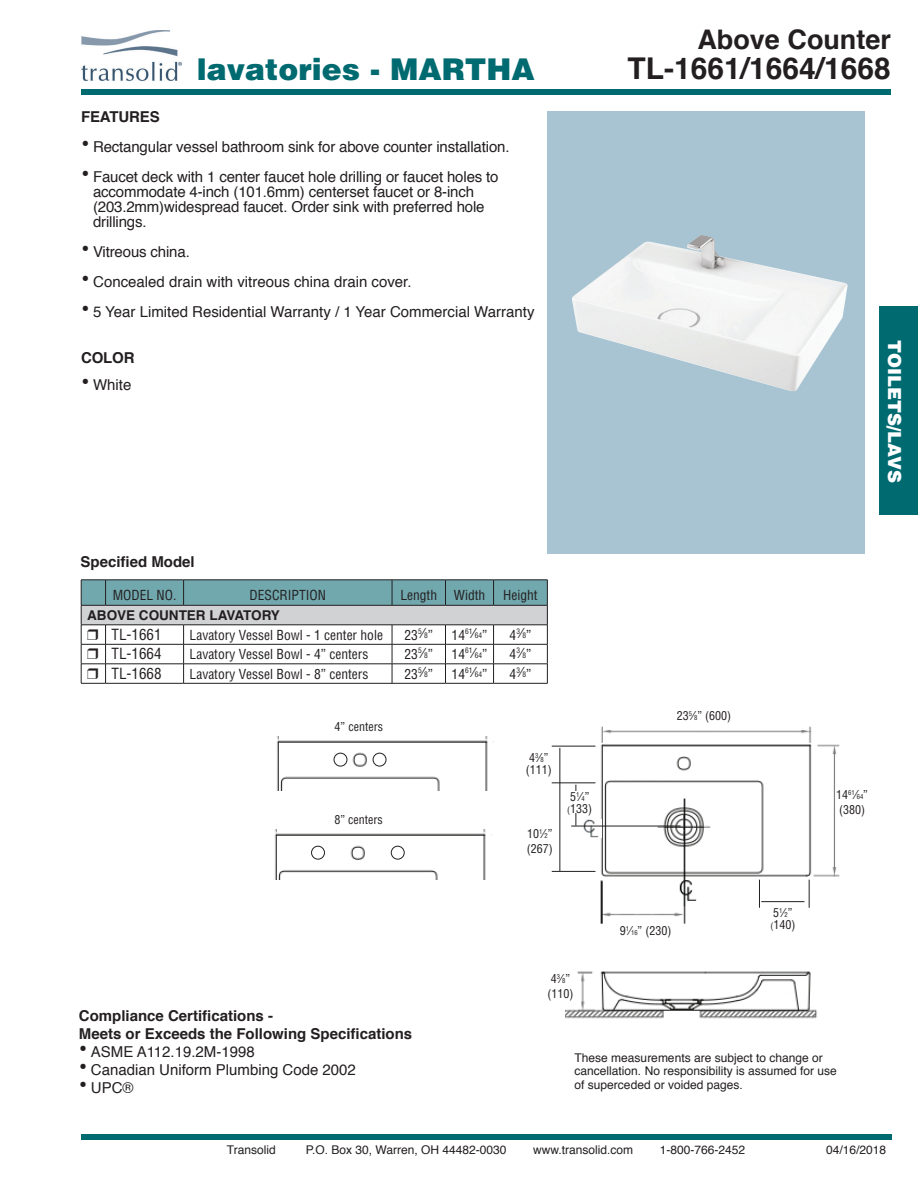
<style>
.page{position:relative;width:918px;height:1188px;background:#fff}
.page>*{position:absolute;margin:0;border:0;box-sizing:border-box;transform-origin:0 0}
.t1{font:900 30px "Helvetica";color:#006a71}
.t2{font:700 30px "Helvetica";color:#231f20}
.t3{font:700 27px "Helvetica";color:#231f20}
.t4{font:900 18px "Helvetica";color:#fff}
.t5{font:15px/15px "Helvetica";letter-spacing:-.01em;color:#231f20}
.t6{font:700 15px/18px "Helvetica";color:#231f20}
.t7{font:condensed 15px "Helvetica";color:#231f20}
.t8{font:condensed 13.5px "Helvetica";color:#231f20}
.t9{font:700 13.5px "Helvetica";color:#231f20}
.t10{font:12px/13.5px "Helvetica";color:#231f20}
.t11{font:condensed 12px/15px "Helvetica";color:#231f20}
.s1{font-size:24px}
.s2{font-size:7.35px}
.s3{font-size:6.6px}
.s4{font-size:9px}
</style>
<div class="page">
<div style="left:880px;top:307px;width:38px;height:208px;background:#006a71"></div>
<img style="left:81px;top:31px;width:100px;height:50px">
<div style="left:547px;top:111px;width:318px;height:442px;background:#a8c4d2"></div>
<img style="left:572px;top:235px;width:276px;height:156px">
<div style="left:81px;top:89px;width:810px;height:6px;background:#006a71"></div>
<div style="left:81px;top:1134px;width:810px;height:5px;background:#006a71"></div>
<img style="left:276px;top:737px;width:218px;height:54px">
<div style="left:334px;top:753px;width:13px;height:13px;border:1px solid #231f20;border-radius:50%"></div>
<div style="left:373px;top:753px;width:13px;height:13px;border:1px solid #231f20;border-radius:50%"></div>
<img style="left:274px;top:830px;width:218px;height:49px">
<div style="left:311px;top:846px;width:14px;height:14px;border:1px solid #231f20;border-radius:50%"></div>
<div style="left:391px;top:846px;width:14px;height:14px;border:1px solid #231f20;border-radius:50%"></div>
<img style="left:595px;top:726px;width:245px;height:198px">
<img style="left:566px;top:971px;width:252px;height:48px">
<hr style="left:576px;top:785px;width:1px;height:41px;background:#231f20">
<img style="left:581px;top:819px;width:20px;height:19px">
<hr style="left:571px;top:826px;width:110px;height:1px;background:#231f20">
<hr style="left:761px;top:901px;width:43px;height:1px;background:#231f20">
<div style="left:565px;top:791px;width:30px;height:22px;background:#fff"></div>
<hr style="left:552px;top:782px;width:43px;height:1px;background:#231f20">
<hr style="left:552px;top:871px;width:43px;height:1px;background:#231f20">
<hr style="left:559px;top:748px;width:1px;height:123px;background:#231f20">
<hr style="left:552px;top:746px;width:43px;height:1px;background:#231f20">
<svg style="left:759px;top:880px;width:1px;height:28px"></svg>
<svg style="left:809px;top:880px;width:1px;height:28px"></svg>
<div style="left:768px;top:908px;width:30px;height:21px;background:#fff"></div>
<svg style="left:81px;top:580px;width:467px;height:104px"></svg>
<h1 class="t1" style="left:197px;top:50px;width:339px">lavatories - MARTHA</h1>
<p class="t6" style="left:81px;top:108px;width:80px">FEATURES</p>
<p class="t5" style="left:81px;top:139px;width:430px"><span class="s1">•</span> Rectangular vessel bathroom sink for above counter installation.</p>
<p class="t5" style="left:93px;top:169px;width:407px;text-indent:-12px"><span class="s1">•</span> Faucet deck with 1 center faucet hole drilling or faucet holes to accommodate 4-inch (101.6mm) centerset faucet or 8-inch (203.2mm)widespread faucet. Order sink with preferred hole drillings.</p>
<p class="t5" style="left:81px;top:244px;width:110px"><span class="s1">•</span> Vitreous china.</p>
<p class="t5" style="left:81px;top:274px;width:332px"><span class="s1">•</span> Concealed drain with vitreous china drain cover.</p>
<p class="t5" style="left:81px;top:304px;width:455px"><span class="s1">•</span> 5 Year Limited Residential Warranty / 1 Year Commercial Warranty</p>
<p class="t6" style="left:81px;top:349px;width:55px">COLOR</p>
<p class="t5" style="left:81px;top:378px;width:52px"><span class="s1">•</span> White</p>
<h2 class="t3" style="left:697px;top:18px;width:195px">Above Counter</h2>
<h1 class="t2" style="left:627px;top:44px;width:265px">TL-1661/1664/1668</h1>
<p class="t4" style="left:906px;top:340px;width:144px;rotate:90deg">TOILETS/LAVS</p>
<p class="t6" style="left:81px;top:553px;width:116px">Specified Model</p>
<p class="t8" style="left:113px;top:587px;width:65px">MODEL NO.</p>
<p class="t8" style="left:250px;top:587px;width:78px">DESCRIPTION</p>
<p class="t8" style="left:400px;top:587px;width:86px">Length Width</p>
<p class="t8" style="left:503px;top:587px;width:36px">Height</p>
<p class="t9" style="left:87px;top:605px;width:194px">ABOVE COUNTER LAVATORY</p>
<p class="t7" style="left:112px;top:625px;width:51px">TL-1661</p>
<p class="t8" style="left:190px;top:626px;width:195px">Lavatory Vessel Bowl - 1 center hole</p>
<p class="t8" style="left:405px;top:626px;width:30px">23<sup>5</sup>⁄<span class="s2">8</span>”</p>
<p class="t8" style="left:452px;top:626px;width:37px">14<sup>61</sup>⁄<span class="s2">64</span>”</p>
<p class="t8" style="left:510px;top:626px;width:23px">4<sup>3</sup>⁄<span class="s2">8</span>”</p>
<p class="t7" style="left:112px;top:644px;width:51px">TL-1664</p>
<p class="t8" style="left:190px;top:646px;width:180px">Lavatory Vessel Bowl - 4” centers</p>
<p class="t8" style="left:405px;top:646px;width:30px">23<sup>5</sup>⁄<span class="s2">8</span>”</p>
<p class="t8" style="left:452px;top:646px;width:37px">14<sup>61</sup>⁄<span class="s2">64</span>”</p>
<p class="t8" style="left:510px;top:646px;width:23px">4<sup>3</sup>⁄<span class="s2">8</span>”</p>
<p class="t7" style="left:112px;top:664px;width:51px">TL-1668</p>
<p class="t8" style="left:190px;top:665px;width:180px">Lavatory Vessel Bowl - 8” centers</p>
<p class="t8" style="left:405px;top:665px;width:30px">23<sup>5</sup>⁄<span class="s2">8</span>”</p>
<p class="t8" style="left:452px;top:665px;width:37px">14<sup>61</sup>⁄<span class="s2">64</span>”</p>
<p class="t8" style="left:510px;top:665px;width:23px">4<sup>3</sup>⁄<span class="s2">8</span>”</p>
<p class="t11" style="left:334px;top:719px;width:50px">4” centers</p>
<p class="t11" style="left:334px;top:812px;width:50px">8” centers</p>
<p class="t11" style="left:526px;top:751px;width:27px;line-height:12px">4<sup>3</sup>⁄<span class="s3">8</span>” (111)</p>
<p class="t11" style="left:527px;top:826px;width:27px">10<sup>1</sup>⁄<span class="s3">2</span>” (267)</p>
<p class="t11" style="left:567px;top:790px;width:26px;line-height:12px">5<sup>1</sup>⁄<span class="s3">4</span>” <span class="s4">(</span>133)</p>
<p class="t11" style="left:547px;top:971px;width:27px">4<sup>3</sup>⁄<span class="s3">8</span>” (110)</p>
<p class="t11" style="left:677px;top:708px;width:56px">23<sup>5</sup>⁄<span class="s3">8</span>” (600)</p>
<p class="t11" style="left:620px;top:923px;width:53px">9<sup>1</sup>⁄<span class="s3">16</span>” (230)</p>
<p class="t11" style="left:770px;top:907px;width:26px;line-height:12px">5<sup>1</sup>⁄<span class="s3">2</span>” <span class="s4">(</span>140)</p>
<p class="t11" style="left:836px;top:787px;width:33px">14<sup>61</sup>⁄<span class="s3">64</span>” (380)</p>
<p class="t6" style="left:79px;top:1007px;width:335px">Compliance Certifications -<br>Meets or Exceeds the Following Specifications</p>
<p class="t5" style="left:79px;top:1044px;width:177px"><span class="s1">•</span> ASME A112.19.2M-1998</p>
<p class="t5" style="left:79px;top:1062px;width:279px"><span class="s1">•</span> Canadian Uniform Plumbing Code 2002</p>
<p class="t5" style="left:79px;top:1080px;width:56px"><span class="s1">•</span> UPC®</p>
<p class="t10" style="left:575px;top:1051px;width:264px">These measurements are subject to change or cancellation. No responsibility is assumed for use of superceded or voided pages.</p>
<p class="t10" style="left:227px;top:1143px;width:50px">Transolid</p>
<p class="t10" style="left:306px;top:1143px;width:202px">P.O. Box 30, Warren, OH 44482-0030</p>
<p class="t10" style="left:533px;top:1143px;width:102px">www.transolid.com</p>
<p class="t10" style="left:660px;top:1143px;width:87px">1-800-766-2452</p>
<p class="t10" style="left:826px;top:1143px;width:62px">04/16/2018</p>
</div>
